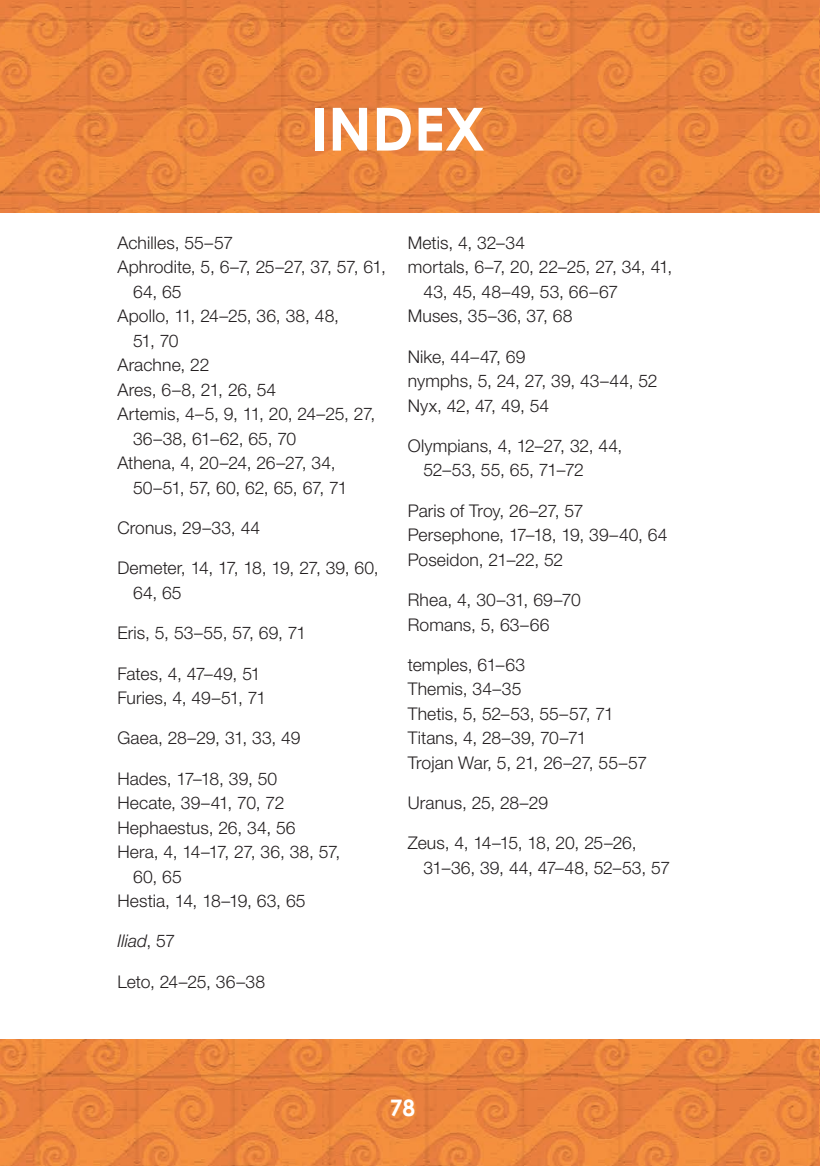
<style>
.page{position:relative;width:820px;height:1166px;background:#fff}
.page>*{position:absolute;margin:0;border:0;box-sizing:border-box;transform-origin:0 0}
.t1{font:700 59.5px "Century Gothic";color:#fff}
.t2{font:700 22.75px "Century Gothic";color:#fff}
.t3{font:300 17.5px/24.5px "Helvetica Neue LT Std";letter-spacing:.005em;color:#231f20}
.t4{font:300 17.5px/24.5px "Helvetica Neue LT Std";letter-spacing:-.015em;color:#231f20}
.t5{font:italic 300 17.5px "Helvetica Neue LT Std";letter-spacing:.005em;color:#231f20}
.s1{font-style:normal}
</style>
<div class="page">
<img style="left:0;top:0;width:819px;height:212px">
<hr style="left:819px;top:0;width:1px;height:212px;background:#38535e">
<img style="left:0;top:1040px;width:819px;height:126px">
<hr style="left:819px;top:1040px;width:1px;height:126px;background:#38535e">
<h1 class="t1" style="left:311px;top:84px;width:175px">INDEX</h1>
<p class="t3" style="left:117px;top:230px;width:117px">Achilles, 55–57</p>
<p class="t3" style="left:117px;top:254px;width:270px">Aphrodite, 5, 6–7, 25–27, 37, 57, 61,</p>
<p class="t3" style="left:133px;top:279px;width:50px">64, 65</p>
<p class="t3" style="left:117px;top:303px;width:223px">Apollo, 11, 24–25, 36, 38, 48,</p>
<p class="t3" style="left:133px;top:328px;width:47px">51, 70</p>
<p class="t3" style="left:117px;top:352px;width:94px">Arachne, 22</p>
<p class="t3" style="left:117px;top:377px;width:160px">Ares, 6–8, 21, 26, 54</p>
<p class="t3" style="left:117px;top:401px;width:259px">Artemis, 4–5, 9, 11, 20, 24–25, 27,</p>
<p class="t3" style="left:133px;top:426px;width:164px">36–38, 61–62, 65, 70</p>
<p class="t3" style="left:117px;top:450px;width:220px">Athena, 4, 20–24, 26–27, 34,</p>
<p class="t4" style="left:133px;top:475px;width:216px">50–51, 57, 60, 62, 65, 67, 71</p>
<p class="t3" style="left:117px;top:515px;width:144px">Cronus, 29–33, 44</p>
<p class="t3" style="left:133px;top:555px;width:247px;text-indent:-16px">Demeter, 14, 17, 18, 19, 27, 39, 60,<br>64, 65</p>
<p class="t3" style="left:117px;top:620px;width:190px">Eris, 5, 53–55, 57, 69, 71</p>
<p class="t3" style="left:117px;top:660px;width:150px">Fates, 4, 47–49, 51<br>Furies, 4, 49–51, 71</p>
<p class="t3" style="left:117px;top:725px;width:185px">Gaea, 28–29, 31, 33, 49</p>
<p class="t3" style="left:117px;top:765px;width:161px">Hades, 17–18, 39, 50</p>
<p class="t3" style="left:117px;top:790px;width:168px">Hecate, 39–41, 70, 72</p>
<p class="t3" style="left:117px;top:814px;width:179px">Hephaestus, 26, 34, 56</p>
<p class="t3" style="left:117px;top:839px;width:224px">Hera, 4, 14–17, 27, 36, 38, 57,</p>
<p class="t3" style="left:133px;top:863px;width:50px">60, 65</p>
<p class="t3" style="left:117px;top:888px;width:190px">Hestia, 14, 18–19, 63, 65</p>
<p class="t5" style="left:117px;top:930px;width:59px">Iliad<span class="s1">, 57</span></p>
<p class="t3" style="left:117px;top:968px;width:149px">Leto, 24–25, 36–38</p>
<p class="t3" style="left:407px;top:230px;width:119px">Metis, 4, 32–34</p>
<p class="t3" style="left:407px;top:254px;width:266px">mortals, 6–7, 20, 22–25, 27, 34, 41,</p>
<p class="t3" style="left:423px;top:279px;width:196px">43, 45, 48–49, 53, 66–67</p>
<p class="t3" style="left:407px;top:303px;width:166px">Muses, 35–36, 37, 68</p>
<p class="t3" style="left:407px;top:344px;width:251px">Nike, 44–47, 69<br>nymphs, 5, 24, 27, 39, 43–44, 52<br>Nyx, 42, 47, 49, 54</p>
<p class="t3" style="left:423px;top:433px;width:200px;text-indent:-16px">Olympians, 4, 12–27, 32, 44,<br>52–53, 55, 65, 71–72</p>
<p class="t3" style="left:407px;top:498px;width:261px">Paris of Troy, 26–27, 57<br>Persephone, 17–18, 19, 39–40, 64<br>Poseidon, 21–22, 52</p>
<p class="t3" style="left:407px;top:587px;width:174px">Rhea, 4, 30–31, 69–70<br>Romans, 5, 63–66</p>
<p class="t3" style="left:407px;top:652px;width:241px">temples, 61–63<br>Themis, 34–35<br>Thetis, 5, 52–53, 55–57, 71<br>Titans, 4, 28–39, 70–71<br>Trojan War, 5, 21, 26–27, 55–57</p>
<p class="t3" style="left:407px;top:790px;width:142px">Uranus, 25, 28–29</p>
<p class="t4" style="left:423px;top:830px;width:248px;text-indent:-16px">Zeus, 4, 14–15, 18, 20, 25–26,<br>31–36, 39, 44, 47–48, 52–53, 57</p>
<h2 class="t2" style="left:389px;top:1090px;width:27px">78</h2>
</div>
